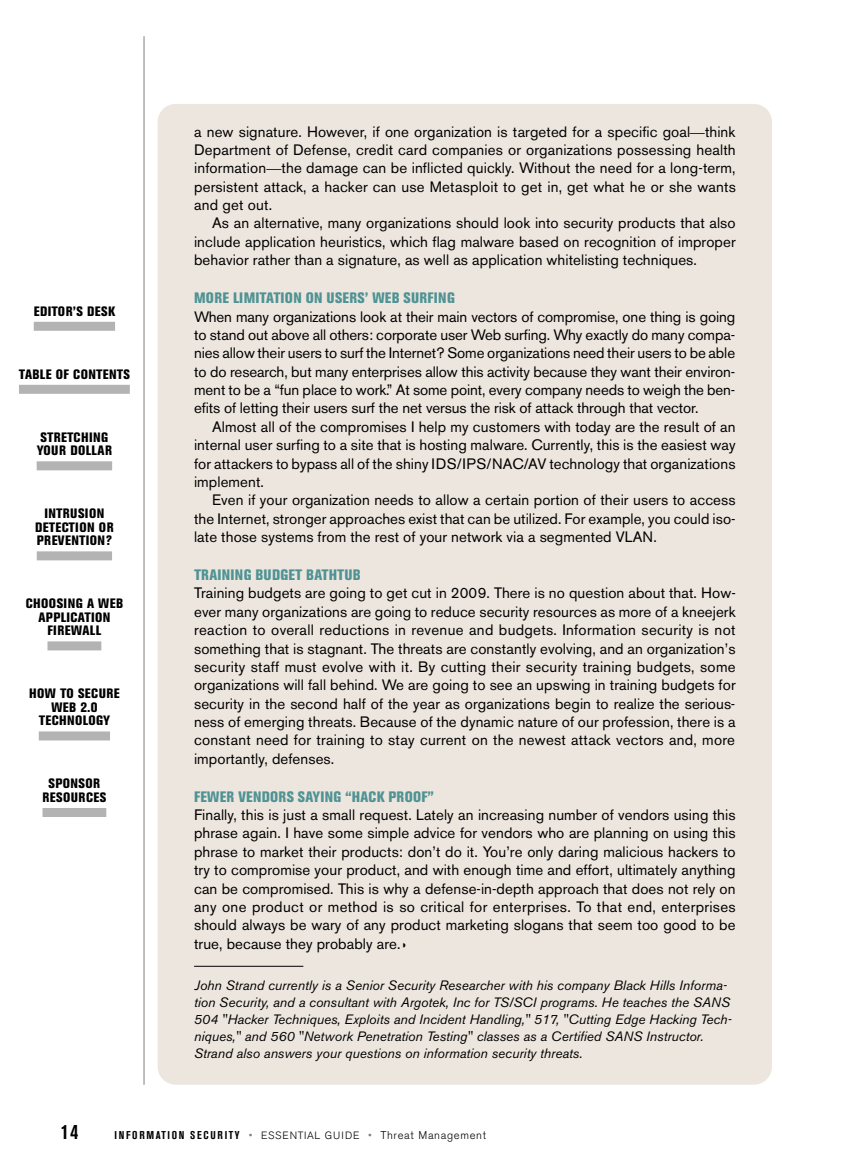
<style>
.page{position:relative;width:864px;height:1175px;background:#fff}
.page>*{position:absolute;margin:0;border:0;box-sizing:border-box;transform-origin:0 0}
.t1{font:700 condensed 21px "Akzidenz Grotesk BE";color:#000}
.t2{font:15px/18.3px "Akzidenz Grotesk BE";letter-spacing:.005em;color:#000;text-align:justify}
.t3{font:800 condensed 15px "Akzidenz Grotesk BE";letter-spacing:.02em;color:#4f9394}
.t4{font:italic 13.5px/16.8px "Akzidenz Grotesk BE";color:#000}
.t5{font:800 condensed 13.5px/13.5px "Akzidenz Grotesk BE";letter-spacing:.03em;color:#000;text-align:center}
.t6{font:700 condensed 11.25px "Akzidenz Grotesk BE";letter-spacing:.155em;color:#000}
.s1{font-family:"Minion"}
.s2{font-weight:300;font-stretch:normal;color:#808080}
.s3{font-weight:300;font-stretch:normal;font-size:10.5px}
.s4{font-weight:300;font-stretch:normal}
</style>
<div class="page">
<hr style="left:144px;top:36px;width:1px;height:1048px;background:#808080">
<div style="left:34px;top:322px;width:81px;height:9px;background:#b3b3b3"></div>
<div style="left:19px;top:385px;width:111px;height:9px;background:#b3b3b3"></div>
<div style="left:37px;top:461px;width:75px;height:9px;background:#b3b3b3"></div>
<div style="left:37px;top:551px;width:75px;height:9px;background:#b3b3b3"></div>
<div style="left:48px;top:641px;width:53px;height:9px;background:#b3b3b3"></div>
<div style="left:39px;top:731px;width:71px;height:9px;background:#b3b3b3"></div>
<div style="left:43px;top:808px;width:63px;height:9px;background:#b3b3b3"></div>
<div style="left:158px;top:104px;width:614px;height:980px;background:#ede6de;border-radius:18px"></div>
<hr style="left:194px;top:966px;width:109px;height:1px;background:#000">
<p class="t5" style="left:34px;top:306px;width:83px">EDITOR’S DESK</p>
<p class="t5" style="left:19px;top:369px;width:112px">TABLE OF CONTENTS</p>
<p class="t5" style="left:37px;top:432px;width:77px;text-align:left">STRETCHING<br>YOUR DOLLAR</p>
<p class="t5" style="left:35px;top:508px;width:80px">INTRUSION<br>DETECTION OR<br>PREVENTION?</p>
<p class="t5" style="left:26px;top:598px;width:99px">CHOOSING A WEB<br>APPLICATION<br>FIREWALL</p>
<p class="t5" style="left:29px;top:688px;width:92px">HOW TO SECURE<br>WEB 2.0<br>TECHNOLOGY</p>
<p class="t5" style="left:43px;top:778px;width:65px">SPONSOR<br>RESOURCES</p>
<p class="t2" style="left:194px;top:124px;width:543px">a new signature. However, if one organization is targeted for a specific goal<span class="s1">—</span>think Department of Defense, credit card companies or organizations possessing health information<span class="s1">—</span>the damage can be inflicted quickly. Without the need for a long-term, persistent attack, a hacker can use Metasploit to get in, get what he or she wants and get out.</p>
<p class="t2" style="left:194px;top:216px;width:543px;text-indent:18px">As an alternative, many organizations should look into security products that also include application heuristics, which flag malware based on recognition of improper behavior rather than a signature, as well as application whitelisting techniques.</p>
<p class="t3" style="left:194px;top:292px;width:262px">MORE LIMITATION ON USERS’ WEB SURFING</p>
<p class="t2" style="left:194px;top:309px;width:543px">When many organizations look at their main vectors of compromise, one thing is going to stand out above all others: corporate user Web surfing. Why exactly do many compa&shy;nies allow their users to surf the Internet? Some organizations need their users to be able to do research, but many enterprises allow this activity because they want their environ&shy;ment to be a “fun place to work.” At some point, every company needs to weigh the ben&shy;efits of letting their users surf the net versus the risk of attack through that vector.</p>
<p class="t2" style="left:194px;top:419px;width:543px;text-indent:18px">Almost all of the compromises I help my customers with today are the result of an internal user surfing to a site that is hosting malware. Currently, this is the easiest way for attackers to bypass all of the shiny IDS/IPS/NAC/AV technology that organizations implement.</p>
<p class="t2" style="left:194px;top:492px;width:543px;text-indent:18px">Even if your organization needs to allow a certain portion of their users to access the Internet, stronger approaches exist that can be utilized. For example, you could iso&shy;late those systems from the rest of your network via a segmented VLAN.</p>
<p class="t3" style="left:194px;top:569px;width:168px">TRAINING BUDGET BATHTUB</p>
<p class="t2" style="left:194px;top:585px;width:543px">Training budgets are going to get cut in 2009. There is no question about that. How&shy;ever many organizations are going to reduce security resources as more of a kneejerk reaction to overall reductions in revenue and budgets. Information security is not something that is stagnant. The threats are constantly evolving, and an organization’s security staff must evolve with it. By cutting their security training budgets, some organizations will fall behind. We are going to see an upswing in training budgets for security in the second half of the year as organizations begin to realize the serious&shy;ness of emerging threats. Because of the dynamic nature of our profession, there is a constant need for training to stay current on the newest attack vectors and, more importantly, defenses.</p>
<p class="t3" style="left:194px;top:791px;width:242px">FEWER VENDORS SAYING “HACK PROOF”</p>
<p class="t2" style="left:194px;top:807px;width:543px">Finally, this is just a small request. Lately an increasing number of vendors using this phrase again. I have some simple advice for vendors who are planning on using this phrase to market their products: don’t do it. You’re only daring malicious hackers to try to compromise your product, and with enough time and effort, ultimately anything can be compromised. This is why a defense-in-depth approach that does not rely on any one product or method is so critical for enterprises. To that end, enterprises should always be wary of any product marketing slogans that seem too good to be true, because they probably are.</p>
<p class="t4" style="left:194px;top:978px;width:539px">John Strand currently is a Senior Security Researcher with his company Black Hills Informa&shy;tion Security, and a consultant with Argotek, Inc for TS/SCI programs. He teaches the SANS 504 "Hacker Techniques, Exploits and Incident Handling," 517, "Cutting Edge Hacking Tech&shy;niques," and 560 "Network Penetration Testing" classes as a Certified SANS Instructor.<br>Strand also answers your questions on information security threats.</p>
<h1 class="t1" style="left:61px;top:1124px;width:19px">14</h1>
<p class="t6" style="left:114px;top:1130px;width:373px">INFORMATION SECURITY <span class="s2">•</span> <span class="s3">ESSENTIAL GUIDE</span> <span class="s2">•</span> <span class="s4">Threat Management</span></p>
</div>
